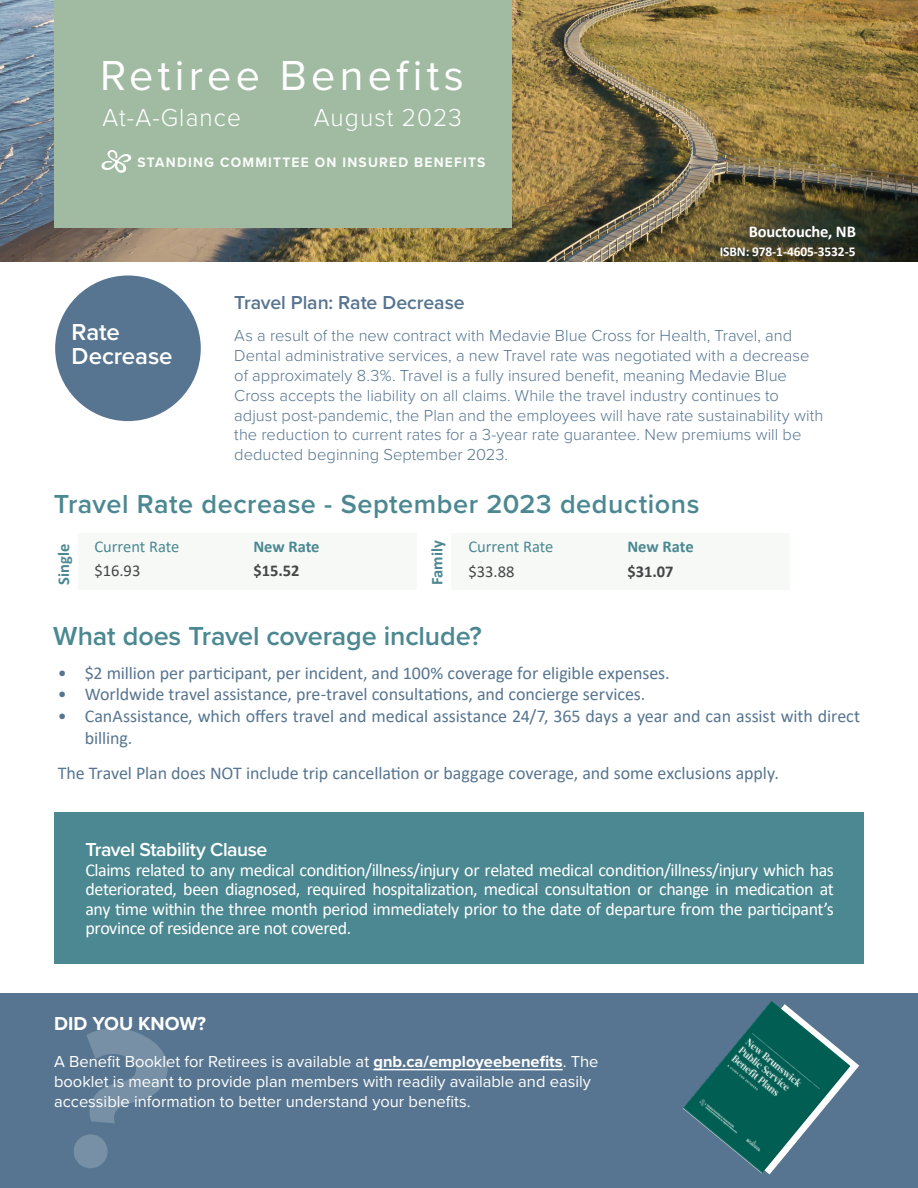
<style>
.page{position:relative;width:918px;height:1188px;background:#fff}
.page>*{position:absolute;margin:0;border:0;box-sizing:border-box;transform-origin:0 0}
.t1{font:43.5px "Proxima Nova";letter-spacing:.1em;color:#fff}
.t2{font:600 27px "Proxima Nova";letter-spacing:.01em;color:#4b8891}
.t3{font:300 25.5px "Proxima Nova";letter-spacing:.045em;color:#fff;scale:.96 1}
.t4{font:600 24px/24px "Proxima Nova";letter-spacing:-.005em;color:#fff}
.t5{font:600 19.5px "Proxima Nova";letter-spacing:-.005em;color:#577590}
.t6{font:600 19.5px "Proxima Nova";letter-spacing:-.025em;color:#fff}
.t7{font:700 19.5px "Proxima Nova";color:#fff}
.t8{font:18px/21.6px "Calibri";letter-spacing:-.005em;color:#577590}
.t9{font:18px/19.5px "Calibri";letter-spacing:-.025em;color:#fff;text-align:justify}
.t10{font:300 16.5px/19.8px "Proxima Nova";color:#577590}
.t11{font:16.5px/19.8px "Proxima Nova";color:#fff}
.t12{font:700 16.5px "Calibri";color:#4b8891}
.t13{font:16.5px "Calibri";color:#4b8891}
.t14{font:700 16.5px "Calibri";letter-spacing:-.01em;color:#fff}
.t15{font:16.5px "Calibri";color:#464648}
.t16{font:700 16.5px "Calibri";color:#464648}
.t17{font:700 14.25px "Proxima Nova";letter-spacing:.09em;color:#fff;scale:.96 1}
.t18{font:700 13.5px "Calibri";letter-spacing:-.01em;color:#fff}
.s1{font-weight:700}
</style>
<div class="page">
<img style="left:0;top:0;width:918px;height:262px">
<div style="left:54px;top:812px;width:810px;height:151px;background:#4b8891"></div>
<div style="left:78px;top:534px;width:338px;height:56px;background:#f7f9f7"></div>
<div style="left:451px;top:534px;width:339px;height:56px;background:#f7f9f7"></div>
<div style="left:54px;top:0;width:457px;height:228px;background:#a1bba2"></div>
<svg style="left:101px;top:150px;width:31px;height:23px"></svg>
<div style="left:0;top:993px;width:918px;height:195px;background:#577590"></div>
<hr style="left:373px;top:1069px;width:190px;height:1px;background:#fff">
<img style="left:683px;top:1001px;width:167px;height:173px">
<div style="left:55px;top:275px;width:146px;height:146px;background:#577590;border-radius:50%"></div>
<h1 class="t1" style="left:100px;top:43px;width:365px">Retiree Benefits</h1>
<h3 class="t3" style="left:102px;top:98px;width:146px">At-A-Glance</h3>
<p class="t17" style="left:138px;top:151px;width:364px">STANDING COMMITTEE ON INSURED BENEFITS</p>
<h3 class="t3" style="left:314px;top:99px;width:156px">August 2023</h3>
<p class="t14" style="left:749px;top:220px;width:109px">Bouctouche, NB</p>
<p class="t18" style="left:720px;top:242px;width:137px">ISBN: 978-1-4605-3532-5</p>
<h3 class="t4" style="left:72px;top:319px;width:102px">Rate<br>Decrease</h3>
<p class="t5" style="left:234px;top:288px;width:232px">Travel Plan: Rate Decrease</p>
<p class="t10" style="left:234px;top:325px;width:591px">As a result of the new contract with Medavie Blue Cross for Health, Travel, and Dental administrative services, a new Travel rate was negotiated with a decrease of approximately 8.3%. Travel is a fully insured benefit, meaning Medavie Blue Cross accepts the liability on all claims. While the travel industry continues to adjust post-pandemic, the Plan and the employees will have rate sustainability with the reduction to current rates for a 3-year rate guarantee. New premiums will be deducted beginning September 2023.</p>
<h2 class="t2" style="left:54px;top:484px;width:647px">Travel Rate decrease - September 2023 deductions</h2>
<p class="t12" style="left:52px;top:585px;width:43px;rotate:-90deg">Single</p>
<p class="t12" style="left:425px;top:585px;width:46px;rotate:-90deg">Family</p>
<p class="t13" style="left:94px;top:535px;width:87px">Current Rate</p>
<p class="t12" style="left:253px;top:535px;width:68px">New Rate</p>
<p class="t15" style="left:94px;top:559px;width:47px">$16.93</p>
<p class="t16" style="left:253px;top:559px;width:48px">$15.52</p>
<p class="t13" style="left:468px;top:535px;width:87px">Current Rate</p>
<p class="t12" style="left:627px;top:535px;width:68px">New Rate</p>
<p class="t15" style="left:468px;top:560px;width:47px">$33.88</p>
<p class="t16" style="left:627px;top:560px;width:48px">$31.07</p>
<h2 class="t2" style="left:53px;top:615px;width:430px">What does Travel coverage include?</h2>
<p class="t8" style="left:58px;top:662px;width:613px">• $2 million per participant, per incident, and 100% coverage for eligible expenses.</p>
<p class="t8" style="left:58px;top:683px;width:589px">• Worldwide travel assistance, pre-travel consultations, and concierge services.</p>
<p class="t8" style="left:85px;top:705px;width:777px;text-indent:-27px">• CanAssistance, which offers travel and medical assistance 24/7, 365 days a year and can assist with direct billing.</p>
<p class="t8" style="left:58px;top:761px;width:723px">The Travel Plan does NOT include trip cancellation or baggage coverage, and some exclusions apply.</p>
<p class="t6" style="left:86px;top:835px;width:183px">Travel Stability Clause</p>
<p class="t9" style="left:86px;top:860px;width:750px">Claims related to any medical condition/illness/injury or related medical condition/illness/injury which has deteriorated, been diagnosed, required hospitalization, medical consultation or change in medication at any time within the three month period immediately prior to the date of departure from the participant’s province of residence are not covered.</p>
<p class="t7" style="left:54px;top:1008px;width:154px">DID YOU KNOW?</p>
<p class="t11" style="left:54px;top:1051px;width:546px">A Benefit Booklet for Retirees is available at <span class="s1">gnb.ca/employeebenefits</span>. The booklet is meant to provide plan members with readily available and easily</p>
<p class="t11" style="left:54px;top:1091px;width:418px">accessible information to better understand your benefits.</p>
</div>
